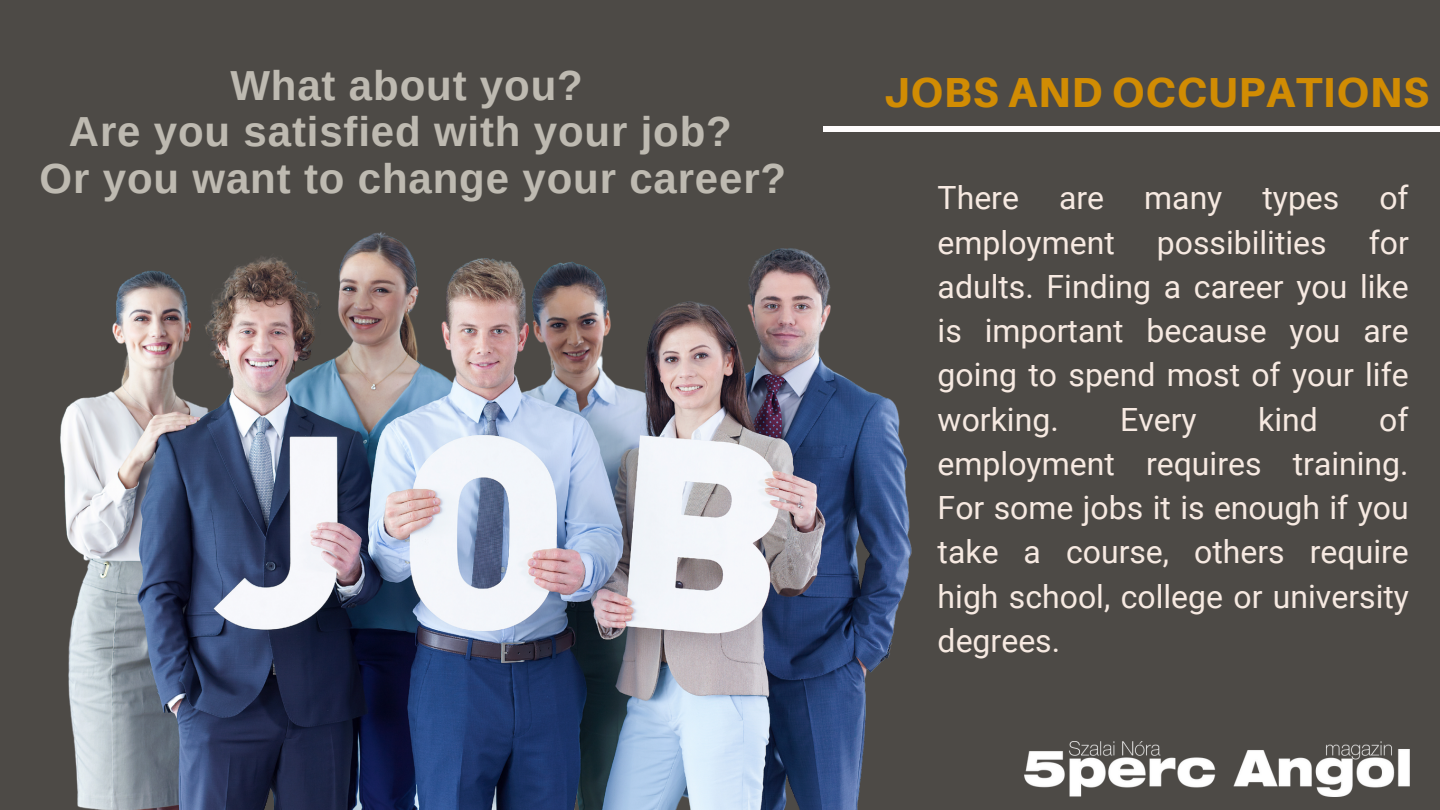
<style>
.page{position:relative;width:1440px;height:810px;background:#4d4a46}
.page>*{position:absolute;margin:0;border:0;box-sizing:border-box;transform-origin:0 0}
.t1{font:700 42px/46.5px "Arimo";letter-spacing:.02em;color:#bebab1;text-align:center}
.t2{font:800 42px "Aileron";letter-spacing:.02em;color:#d18c03}
.t3{font:32px/44.2px "Roboto";color:#f6e9e1;text-align:justify}
</style>
<div class="page">
<img style="left:1024px;top:741px;width:385px;height:56px">
<div style="left:823px;top:126px;width:617px;height:6px;background:#fffdfd"></div>
<img style="left:60px;top:232px;width:852px;height:578px">
<h1 class="t1" style="left:230px;top:62px;width:354px">What about you?</h1>
<h1 class="t2" style="left:884px;top:66px;width:547px">JOBS AND OCCUPATIONS</h1>
<h1 class="t1" style="left:40px;top:109px;width:748px">Are you satisfied with your job?<br>Or you want to change your career?</h1>
<p class="t3" style="left:938px;top:176px;width:83px">There</p>
<p class="t3" style="left:1059px;top:176px;width:47px">are</p>
<p class="t3" style="left:1144px;top:176px;width:197px">many types</p>
<p class="t3" style="left:1379px;top:176px;width:31px">of</p>
<p class="t3" style="left:938px;top:221px;width:179px">employment</p>
<p class="t3" style="left:1157px;top:221px;width:171px">possibilities</p>
<p class="t3" style="left:938px;top:221px;width:473px;text-indent:431px">for adults. Finding a career you like is important because you are going to spend most of your life working.</p>
<p class="t3" style="left:938px;top:398px;width:473px;text-indent:442px">of employment requires training.<br>For some jobs it is enough if you take a course, others require high school, college or university degrees.</p>
<p class="t3" style="left:1120px;top:398px;width:78px">Every</p>
<p class="t3" style="left:1258px;top:398px;width:61px">kind</p>
</div>
